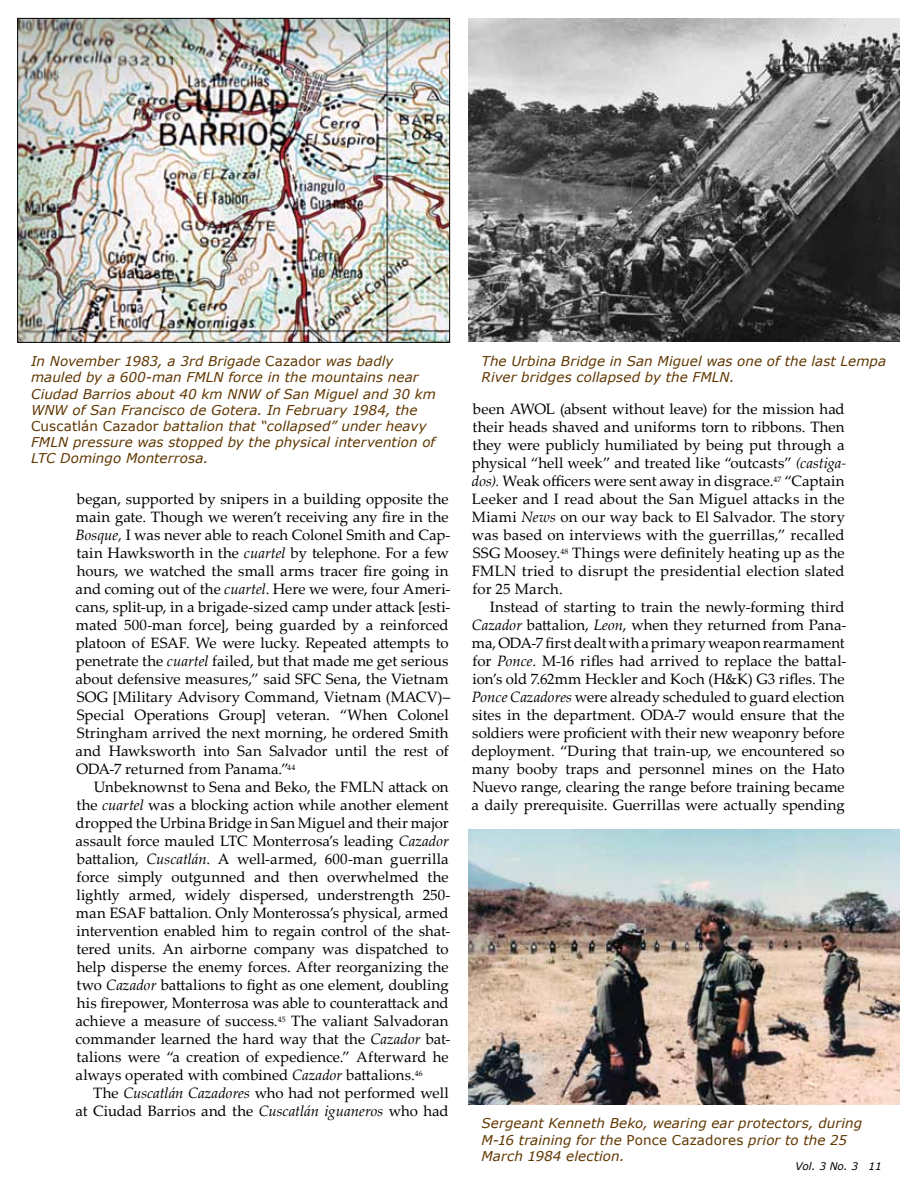
<style>
.page{position:relative;width:918px;height:1188px;background:#fff}
.page>*{position:absolute;margin:0;border:0;box-sizing:border-box;transform-origin:0 0}
.t1{font:15px/18px "Palatino Linotype";color:#000}
.t2{font:italic 13.5px/16.2px "Verdana";letter-spacing:.005em;color:#603700}
.t3{font:italic 10.5px "Verdana";color:#000}
.s1{font-style:normal}
.s2{font-style:italic}
</style>
<div class="page">
<img style="left:468px;top:18px;width:432px;height:324px">
<img style="left:468px;top:830px;width:432px;height:275px">
<img style="left:19px;top:20px;width:429px;height:321px">
<div style="left:17px;top:18px;width:433px;height:325px;border:1px solid #000"></div>
<p class="t2" style="left:31px;top:353px;width:406px">In November 1983, a 3rd Brigade <span class="s1">Cazador</span> was badly mauled by a 600-man FMLN force in the mountains near Ciudad Barrios about 40 km NNW of San Miguel and 30 km WNW of San Francisco de Gotera. In February 1984, the <span class="s1">Cuscatlán Cazador</span> battalion that “collapsed” under heavy FMLN pressure was stopped by the physical intervention of LTC Domingo Monterrosa.</p>
<p class="t1" style="left:76px;top:489px;width:377px">began, supported by snipers in a building opposite the main gate. Though we weren’t receiving any fire in the <span class="s2">Bosque,</span> I was never able to reach Colonel Smith and Cap&shy;tain Hawksworth in the <span class="s2">cuartel</span> by telephone. For a few hours, we watched the small arms tracer fire going in and coming out of the <span class="s2">cuartel</span>. Here we were, four Ameri&shy;cans, split-up, in a brigade-sized camp under attack [esti&shy;mated 500-man force], being guarded by a reinforced platoon of ESAF. We were lucky. Repeated attempts to penetrate the <span class="s2">cuartel</span> failed, but that made me get serious about defensive measures,” said SFC Sena, the Vietnam SOG [Military Advisory Command, Vietnam (MACV)– Special Operations Group] veteran. “When Colonel Stringham arrived the next morning, he ordered Smith and Hawksworth into San Salvador until the rest of ODA‑7 returned from Panama.”<sup>44</sup></p>
<p class="t1" style="left:76px;top:777px;width:377px;text-indent:18px">Unbeknownst to Sena and Beko, the FMLN attack on the <span class="s2">cuartel</span> was a blocking action while another element dropped the Urbina Bridge in San Miguel and their major assault force mauled LTC Monterrosa’s leading <span class="s2">Cazador </span>battalion, <span class="s2">Cuscatlán</span>. A well-armed, 600-man guerrilla force simply outgunned and then overwhelmed the lightly armed, widely dispersed, understrength 250- man ESAF battalion. Only Monterossa’s physical, armed intervention enabled him to regain control of the shat&shy;tered units. An airborne company was dispatched to help disperse the enemy forces. After reorganizing the two <span class="s2">Cazador</span> battalions to fight as one element, doubling his firepower, Monterrosa was able to counterattack and achieve a measure of success.<sup>45</sup> The valiant Salvadoran commander learned the hard way that the <span class="s2">Cazador</span> bat&shy;talions were “a creation of expedience.” Afterward he always operated with combined <span class="s2">Cazador</span> battalions.<sup>46</sup></p>
<p class="t1" style="left:76px;top:1083px;width:375px;text-align:right">The <span class="s2">Cuscatlán Cazadores</span> who had not performed well<br>at Ciudad Barrios and the <span class="s2">Cuscatlán iguaneros</span> who had</p>
<p class="t2" style="left:481px;top:353px;width:406px">The Urbina Bridge in San Miguel was one of the last Lempa<br>River bridges collapsed by the FMLN.</p>
<p class="t1" style="left:472px;top:399px;width:376px">been AWOL (absent without leave) for the mission had their heads shaved and uniforms torn to ribbons. Then they were publicly humiliated by being put through a physical “hell week” and treated like “outcasts” <span class="s2">(castiga&shy;dos).</span> Weak officers were sent away in disgrace.<sup>47</sup> “Captain Leeker and I read about the San Miguel attacks in the Miami <span class="s2">News</span> on our way back to El Salvador. The story was based on interviews with the guerrillas,” recalled SSG Moosey.<sup>48</sup> Things were definitely heating up as the FMLN tried to disrupt the presidential election slated for 25 March.</p>
<p class="t1" style="left:472px;top:597px;width:377px;text-indent:18px">Instead of starting to train the newly-forming third <span class="s2">Cazador</span> battalion, <span class="s2">Leon</span>, when they returned from Pana&shy;ma, ODA‑7 first dealt with a primary weapon rearmament for <span class="s2">Ponce</span>. M‑16 rifles had arrived to replace the battal&shy;ion’s old 7.62mm Heckler and Koch (H&amp;K) G3 rifles. The <span class="s2">Ponce Cazadores</span> were already scheduled to guard election sites in the department. ODA‑7 would ensure that the soldiers were proficient with their new weaponry before deployment. “During that train-up, we encountered so many booby traps and personnel mines on the Hato Nuevo range, clearing the range before training became a daily prerequisite. Guerrillas were actually spending</p>
<p class="t2" style="left:481px;top:1115px;width:382px">Sergeant Kenneth Beko, wearing ear protectors, during<br>M-16 training for the <span class="s1">Ponce Cazadores</span> prior to the 25<br>March 1984 election.</p>
<p class="t3" style="left:795px;top:1159px;width:88px">Vol. 3 No. 3 11</p>
</div>
